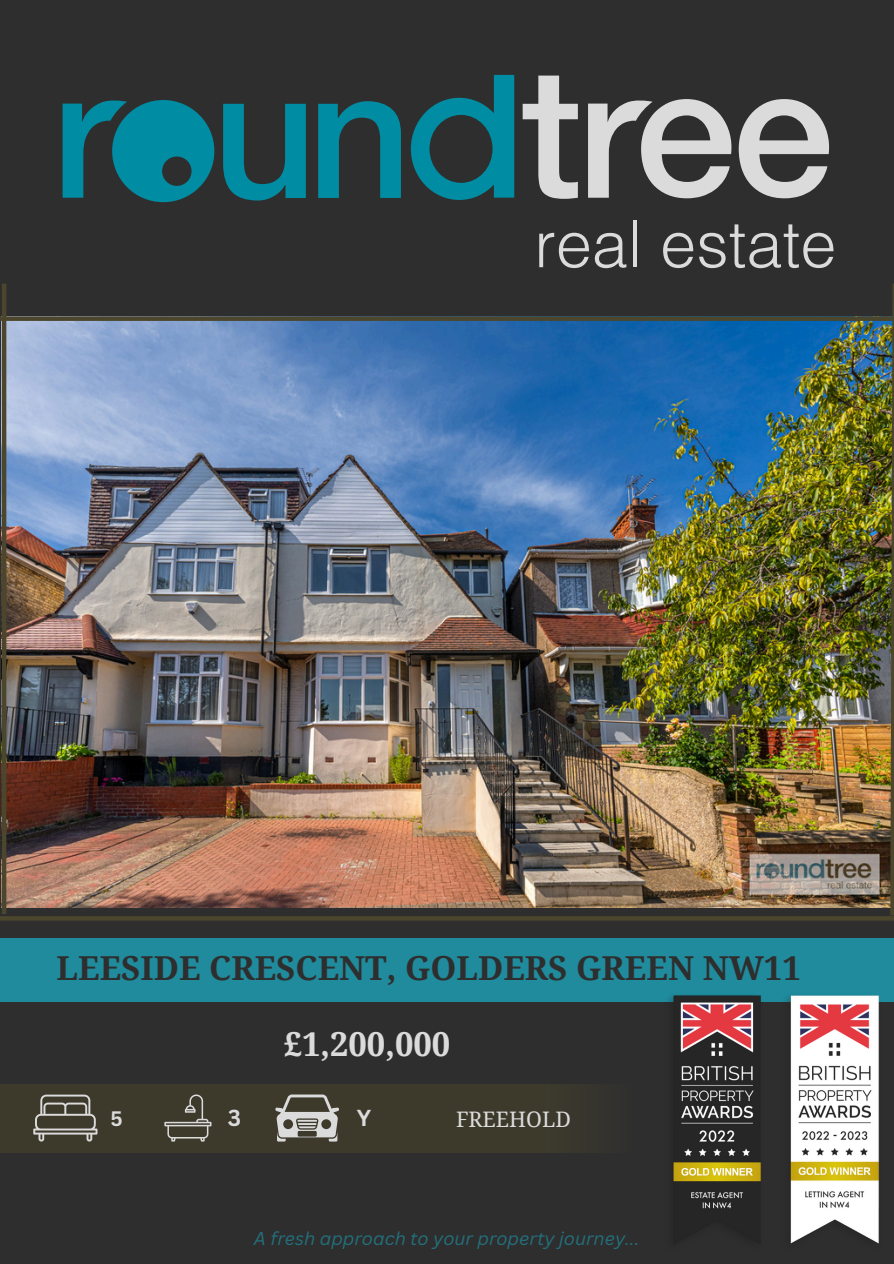
<style>
.page{position:relative;width:894px;height:1264px;background:#fff}
.page>*{position:absolute;margin:0;border:0;box-sizing:border-box;transform-origin:0 0}
.t1{font:700 33px "Noto Serif";color:#2e2e2e}
.t2{font:700 32.85px "Noto Serif";color:#dbdbdb}
.t3{font:700 22.5px "Canva Sans";color:#dbdbdb}
.t4{font:21.3px "Noto Serif";color:#dbdbdb}
.t5{font:700 20.4px "Canva Sans";color:#dbdbdb}
.t6{font:italic 18px "Canva Sans";color:#1f8b9d}
</style>
<div class="page">
<div style="left:0;top:0;width:893px;height:1263px;background:#2e2e2e"></div>
<svg style="left:539px;top:233px;width:87px;height:35px"></svg>
<hr style="left:633px;top:221px;width:3px;height:46px;background:#dbdbdb">
<svg style="left:663px;top:233px;width:30px;height:35px"></svg>
<svg style="left:699px;top:224px;width:134px;height:44px"></svg>
<svg style="left:223px;top:104px;width:83px;height:96px"></svg>
<svg style="left:318px;top:101px;width:83px;height:97px"></svg>
<svg style="left:522px;top:76px;width:55px;height:123px"></svg>
<svg style="left:411px;top:75px;width:103px;height:125px"></svg>
<svg style="left:63px;top:100px;width:151px;height:102px"></svg>
<svg style="left:588px;top:99px;width:143px;height:99px"></svg>
<svg style="left:738px;top:99px;width:91px;height:99px"></svg>
<div style="left:0;top:937px;width:893px;height:64px;background:#1f8b9d"></div>
<div style="left:0;top:1083px;width:558px;height:69px;background:#3d3a2c"></div>
<img style="left:661px;top:995px;width:105px;height:228px">
<img style="left:778px;top:995px;width:105px;height:249px">
<img style="left:6px;top:321px;width:881px;height:586px">
<div style="left:0;top:316px;width:893px;height:5px;background:#4b462c"></div>
<hr style="left:2px;top:283px;width:4px;height:631px;background:#4b462c">
<img style="left:887px;top:284px;width:6px;height:632px">
<hr style="left:0;top:916px;width:893px;height:4px;background:#4b462c">
<svg style="left:164px;top:1094px;width:47px;height:47px"></svg>
<svg style="left:33px;top:1094px;width:64px;height:47px"></svg>
<svg style="left:275px;top:1094px;width:64px;height:47px"></svg>
<div style="left:546px;top:1083px;width:89px;height:69px;background:#36352d"></div>
<p class="t1" style="left:57px;top:944px;width:745px">LEESIDE CRESCENT, GOLDERS GREEN NW11</p>
<h1 class="t2" style="left:283px;top:1020px;width:168px">£1,200,000</h1>
<h2 class="t5" style="left:110px;top:1104px;width:14px">5</h2>
<p class="t3" style="left:228px;top:1101px;width:15px">3</p>
<p class="t3" style="left:357px;top:1101px;width:16px">Y</p>
<p class="t4" style="left:456px;top:1103px;width:116px">FREEHOLD</p>
<p class="t6" style="left:254px;top:1225px;width:387px">A fresh approach to your property journey...</p>
</div>
